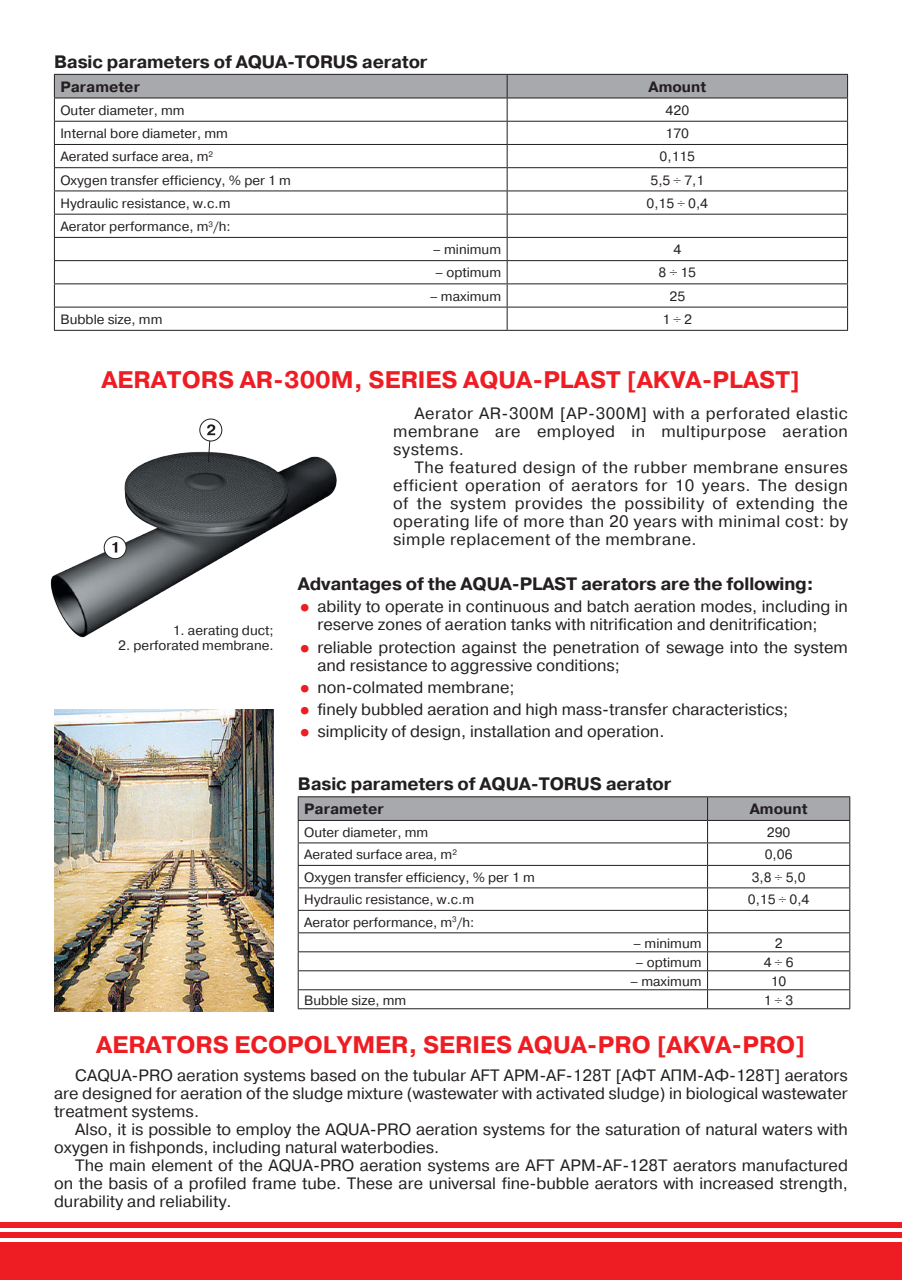
<style>
.page{position:relative;width:902px;height:1280px;background:#fff}
.page>*{position:absolute;margin:0;border:0;box-sizing:border-box;transform-origin:0 0}
.t1{font:700 24px "Pragmatica C";color:#ee1d23}
.t2{font:700 18px "Pragmatica C";letter-spacing:-.01em;color:#231f20}
.t3{font:16.5px/18px "Pragmatica C";color:#231f20;text-align:justify}
.t4{font:700 15px "Pragmatica C";color:#231f20}
.t5{font:13.5px "Pragmatica C";color:#231f20}
.s1{font-family:"Times New Roman"}
.s2{font-weight:700;font-size:21px;color:#ee1d23}
</style>
<div class="page">
<svg style="left:54px;top:74px;width:794px;height:256px"></svg>
<hr style="left:54px;top:330px;width:453px;height:1px;background:#231f20">
<hr style="left:507px;top:330px;width:340px;height:1px;background:#231f20">
<hr style="left:0;top:1242px;width:3px;height:38px;background:#ee1d23">
<div style="left:2px;top:1242px;width:899px;height:38px;background:#ee1d23"></div>
<div style="left:1px;top:1232px;width:900px;height:6px;background:#ee1d23"></div>
<div style="left:1px;top:1223px;width:900px;height:5px;background:#ee1d23"></div>
<hr style="left:298px;top:796px;width:409px;height:1px;background:#231f20">
<hr style="left:707px;top:796px;width:143px;height:1px;background:#231f20">
<svg style="left:298px;top:797px;width:552px;height:211px"></svg>
<hr style="left:298px;top:1008px;width:409px;height:1px;background:#231f20">
<hr style="left:707px;top:1008px;width:143px;height:1px;background:#231f20">
<img style="left:50px;top:423px;width:287px;height:215px">
<svg style="left:104px;top:537px;width:22px;height:22px"></svg>
<div style="left:104px;top:536px;width:22px;height:23px;border:1px solid #231f20;border-radius:50%"></div>
<svg style="left:112px;top:542px;width:5px;height:10px"></svg>
<svg style="left:200px;top:419px;width:22px;height:22px"></svg>
<div style="left:199px;top:419px;width:23px;height:22px;border:1px solid #231f20;border-radius:50%"></div>
<svg style="left:207px;top:424px;width:8px;height:39px"></svg>
<img style="left:54px;top:709px;width:220px;height:303px">
<p class="t2" style="left:54px;top:52px;width:375px">Basic parameters of AQUA-TORUS aerator</p>
<p class="t4" style="left:60px;top:79px;width:81px">Parameter</p>
<p class="t4" style="left:648px;top:79px;width:59px">Amount</p>
<p class="t5" style="left:60px;top:103px;width:126px">Outer diameter, mm</p>
<p class="t5" style="left:665px;top:103px;width:25px">420</p>
<p class="t5" style="left:60px;top:126px;width:169px">Internal bore diameter, mm</p>
<p class="t5" style="left:665px;top:126px;width:25px">170</p>
<p class="t5" style="left:60px;top:149px;width:154px">Aerated surface area, m<sup>2</sup></p>
<p class="t5" style="left:659px;top:149px;width:37px">0,115</p>
<p class="t5" style="left:60px;top:173px;width:232px">Oxygen transfer efficiency, % per 1 m</p>
<p class="t5" style="left:650px;top:173px;width:55px">5,5 <span class="s1">÷</span> 7,1</p>
<p class="t5" style="left:60px;top:196px;width:171px">Hydraulic resistance, w.c.m</p>
<p class="t5" style="left:646px;top:196px;width:63px">0,15 <span class="s1">÷</span> 0,4</p>
<p class="t5" style="left:60px;top:219px;width:172px">Aerator performance, m<sup>3</sup>/h:</p>
<p class="t5" style="left:433px;top:242px;width:70px">– minimum</p>
<p class="t5" style="left:673px;top:242px;width:9px">4</p>
<p class="t5" style="left:435px;top:266px;width:67px">– optimum</p>
<p class="t5" style="left:658px;top:266px;width:39px">8 <span class="s1">÷</span> 15</p>
<p class="t5" style="left:429px;top:289px;width:73px">– maximum</p>
<p class="t5" style="left:669px;top:289px;width:17px">25</p>
<p class="t5" style="left:60px;top:312px;width:104px">Bubble size, mm</p>
<p class="t5" style="left:662px;top:312px;width:31px">1 <span class="s1">÷</span> 2</p>
<h1 class="t1" style="left:101px;top:367px;width:700px">AERATORS AR-300M, SERIES AQUA-PLAST [AKVA-PLAST]</h1>
<p class="t3" style="left:393px;top:404px;width:456px;text-indent:21px">Aerator AR-300M [AP-300M] with a perforated elastic membrane are employed in multipurpose aeration systems.</p>
<p class="t3" style="left:393px;top:458px;width:456px;text-indent:21px">The featured design of the rubber membrane ensures efficient operation of aerators for 10 years. The design of the system provides the possibility of extending the operating life of more than 20 years with minimal cost: by simple replacement of the membrane.</p>
<p class="t5" style="left:173px;top:623px;width:102px">1. aerating duct;</p>
<p class="t5" style="left:118px;top:638px;width:157px">2. perforated membrane.</p>
<p class="t2" style="left:298px;top:574px;width:517px">Advantages of the AQUA-PLAST aerators are the following:</p>
<p class="t3" style="left:317px;top:598px;width:532px;text-indent:-20px"><span class="s2">•</span> ability to operate in continuous and batch aeration modes, including in reserve zones of aeration tanks with nitrification and denitrification;</p>
<p class="t3" style="left:317px;top:638px;width:532px;text-indent:-20px"><span class="s2">•</span> reliable protection against the penetration of sewage into the system and resistance to aggressive conditions;</p>
<p class="t3" style="left:298px;top:678px;width:218px"><span class="s2">•</span> non-colmated membrane;</p>
<p class="t3" style="left:298px;top:701px;width:492px"><span class="s2">•</span> finely bubbled aeration and high mass-transfer characteristics;</p>
<p class="t3" style="left:298px;top:723px;width:368px"><span class="s2">•</span> simplicity of design, installation and operation.</p>
<p class="t2" style="left:298px;top:775px;width:375px">Basic parameters of AQUA-TORUS aerator</p>
<p class="t4" style="left:304px;top:801px;width:81px">Parameter</p>
<p class="t4" style="left:749px;top:801px;width:59px">Amount</p>
<p class="t5" style="left:304px;top:825px;width:126px">Outer diameter, mm</p>
<p class="t5" style="left:766px;top:825px;width:25px">290</p>
<p class="t5" style="left:304px;top:847px;width:154px">Aerated surface area, m<sup>2</sup></p>
<p class="t5" style="left:764px;top:847px;width:29px">0,06</p>
<p class="t5" style="left:304px;top:870px;width:232px">Oxygen transfer efficiency, % per 1 m</p>
<p class="t5" style="left:751px;top:870px;width:55px">3,8 <span class="s1">÷</span> 5,0</p>
<p class="t5" style="left:304px;top:892px;width:171px">Hydraulic resistance, w.c.m</p>
<p class="t5" style="left:747px;top:892px;width:63px">0,15 <span class="s1">÷</span> 0,4</p>
<p class="t5" style="left:304px;top:915px;width:172px">Aerator performance, m<sup>3</sup>/h:</p>
<p class="t5" style="left:633px;top:936px;width:70px">– minimum</p>
<p class="t5" style="left:774px;top:936px;width:9px">2</p>
<p class="t5" style="left:635px;top:955px;width:67px">– optimum</p>
<p class="t5" style="left:763px;top:955px;width:31px">4 <span class="s1">÷</span> 6</p>
<p class="t5" style="left:630px;top:974px;width:73px">– maximum</p>
<p class="t5" style="left:770px;top:974px;width:17px">10</p>
<p class="t5" style="left:304px;top:993px;width:104px">Bubble size, mm</p>
<p class="t5" style="left:763px;top:993px;width:31px">1 <span class="s1">÷</span> 3</p>
<h1 class="t1" style="left:96px;top:1032px;width:710px">AERATORS ECOPOLYMER, SERIES AQUA-PRO [AKVA-PRO]</h1>
<p class="t3" style="left:54px;top:1066px;width:795px;text-indent:21px">СAQUA-PRO aeration systems based on the tubular AFT APM-AF-128T [AФT АПМ-АФ-128Т] aerators are designed for aeration of the sludge mixture (wastewater with activated sludge) in biological wastewater treatment systems.</p>
<p class="t3" style="left:54px;top:1120px;width:795px;text-indent:21px">Also, it is possible to employ the AQUA-PRO aeration systems for the saturation of natural waters with oxygen in fishponds, including natural waterbodies.</p>
<p class="t3" style="left:54px;top:1156px;width:795px;text-indent:21px">The main element of the AQUA-PRO aeration systems are AFT АPМ-АF-128Т aerators manufactured on the basis of a profiled frame tube. These are universal fine-bubble aerators with increased strength, durability and reliability.</p>
</div>
